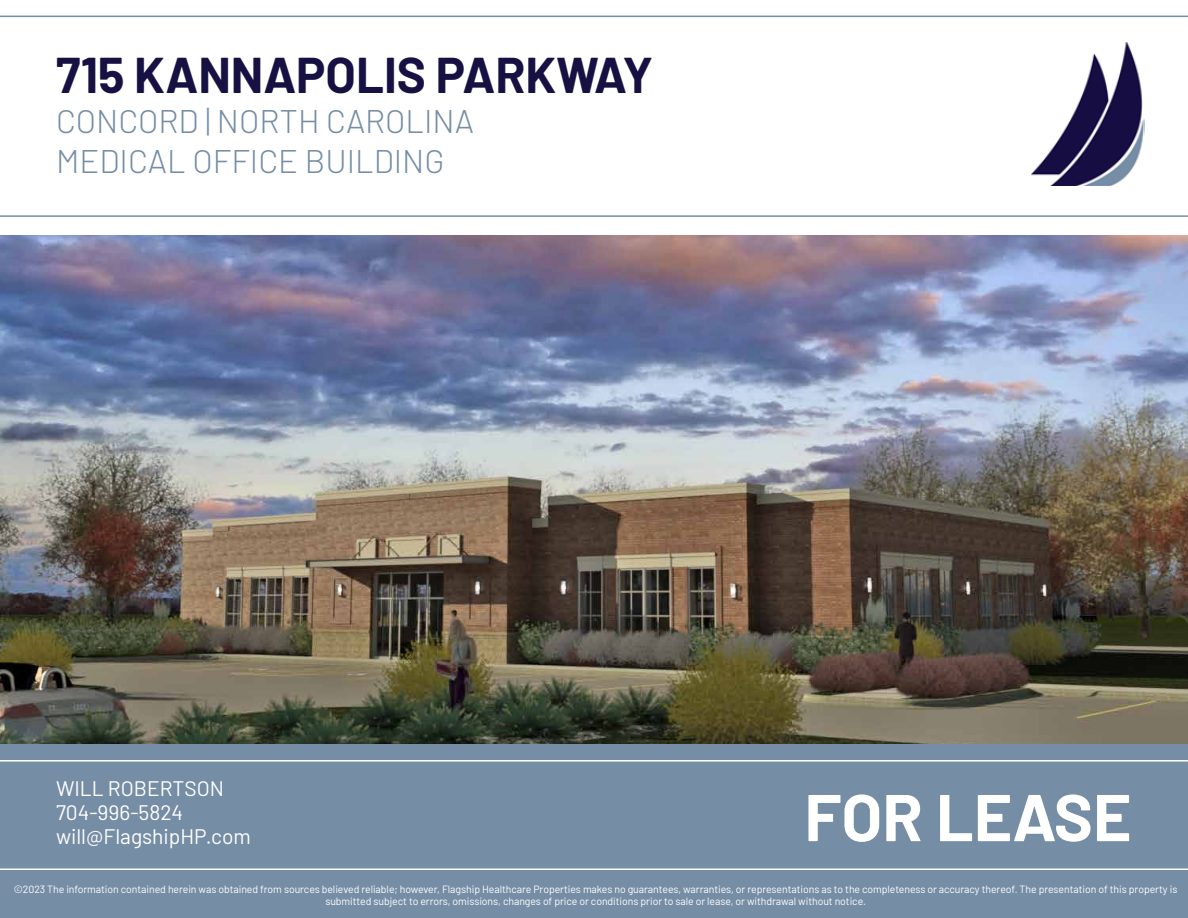
<style>
.page{position:relative;width:1188px;height:918px;background:#fff}
.page>*{position:absolute;margin:0;border:0;box-sizing:border-box;transform-origin:0 0}
.t1{font:700 66px "Barlow";color:#fff}
.t2{font:700 49.05px "Barlow";color:#171143}
.t3{font:300 32.7px/40px "Barlow";color:#758da5}
.t4{font:21px/24px "Barlow";color:#fff}
.t5{font:10.5px/12px "Barlow";letter-spacing:-.005em;color:#fff;text-align:center}
</style>
<div class="page">
<svg style="left:0;top:16px;width:1188px;height:201px"></svg>
<img style="left:1032px;top:43px;width:112px;height:143px">
<img style="left:0;top:236px;width:1188px;height:508px">
<div style="left:0;top:744px;width:1188px;height:174px;background:#758da5"></div>
<svg style="left:0;top:760px;width:1188px;height:110px"></svg>
<h2 class="t2" style="left:56px;top:39px;width:599px">715 KANNAPOLIS PARKWAY</h2>
<h3 class="t3" style="left:56px;top:98px;width:420px">CONCORD | NORTH CAROLINA<br>MEDICAL OFFICE BUILDING</h3>
<h3 class="t4" style="left:56px;top:774px;width:196px">WILL ROBERTSON<br>704-996-5824 will@FlagshipHP.com</h3>
<h1 class="t1" style="left:804px;top:769px;width:329px">FOR LEASE</h1>
<p class="t5" style="left:14px;top:882px;width:1165px">©2023 The information contained herein was obtained from sources believed reliable; however, Flagship Healthcare Properties makes no guarantees, warranties, or representations as to the completeness or accuracy thereof. The presentation of this property is submitted subject to errors, omissions, changes of price or conditions prior to sale or lease, or withdrawal without notice.</p>
</div>
